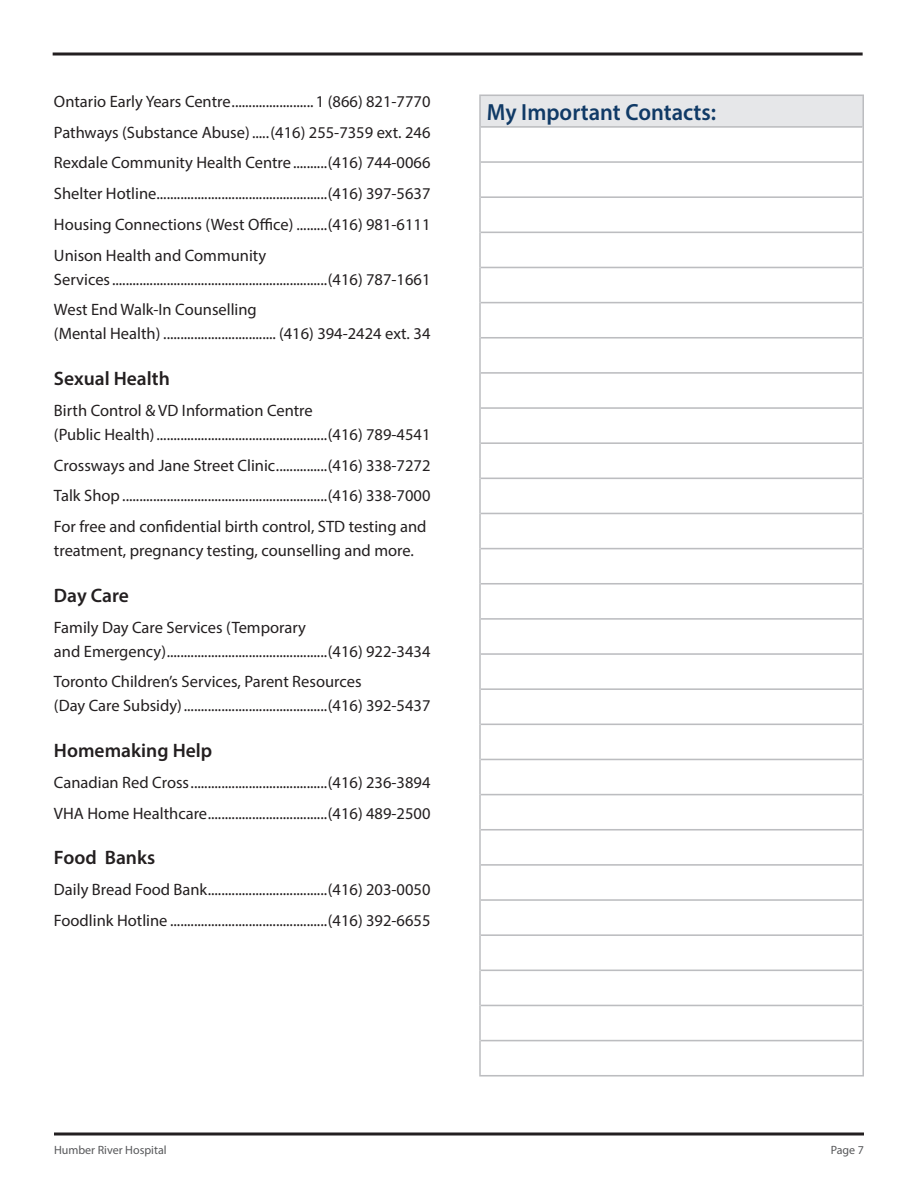
<style>
.page{position:relative;width:918px;height:1188px;background:#fff}
.page>*{position:absolute;margin:0;border:0;box-sizing:border-box;transform-origin:0 0}
.Subheading{font:600 23.4px "Myriad Pro";color:#103a66;scale:.96 1}
.t1{font:600 19.5px "Myriad Pro";color:#231f20}
.t2{font:16.5px/24px "Myriad Pro";color:#231f20}
.t3{font:12px "Myriad Pro";color:#57585a}
</style>
<div class="page">
<svg style="left:53px;top:52px;width:810px;height:4px;background:#595657"></svg>
<svg style="left:54px;top:1132px;width:810px;height:4px;background:#595657"></svg>
<div style="left:480px;top:95px;width:383px;height:32px;background:#e6e7e9"></div>
<hr style="left:479px;top:95px;width:385px;height:1px;background:#bcbdc0">
<hr style="left:481px;top:126px;width:381px;height:2px;background:#bcbdc0">
<hr style="left:481px;top:161px;width:381px;height:2px;background:#bcbdc0">
<hr style="left:481px;top:196px;width:381px;height:2px;background:#bcbdc0">
<hr style="left:481px;top:232px;width:381px;height:1px;background:#bcbdc0">
<hr style="left:481px;top:267px;width:381px;height:1px;background:#bcbdc0">
<hr style="left:481px;top:302px;width:381px;height:1px;background:#bcbdc0">
<hr style="left:481px;top:337px;width:381px;height:2px;background:#bcbdc0">
<hr style="left:481px;top:372px;width:381px;height:2px;background:#bcbdc0">
<hr style="left:481px;top:407px;width:381px;height:2px;background:#bcbdc0">
<hr style="left:481px;top:442px;width:381px;height:2px;background:#bcbdc0">
<hr style="left:481px;top:478px;width:381px;height:1px;background:#bcbdc0">
<hr style="left:481px;top:513px;width:381px;height:1px;background:#bcbdc0">
<hr style="left:481px;top:548px;width:381px;height:1px;background:#bcbdc0">
<hr style="left:481px;top:583px;width:381px;height:2px;background:#bcbdc0">
<hr style="left:481px;top:618px;width:381px;height:2px;background:#bcbdc0">
<hr style="left:481px;top:653px;width:381px;height:2px;background:#bcbdc0">
<hr style="left:481px;top:688px;width:381px;height:2px;background:#bcbdc0">
<hr style="left:481px;top:724px;width:381px;height:1px;background:#bcbdc0">
<hr style="left:481px;top:759px;width:381px;height:1px;background:#bcbdc0">
<hr style="left:481px;top:794px;width:381px;height:1px;background:#bcbdc0">
<hr style="left:481px;top:829px;width:381px;height:2px;background:#bcbdc0">
<hr style="left:481px;top:864px;width:381px;height:2px;background:#bcbdc0">
<hr style="left:481px;top:899px;width:381px;height:2px;background:#bcbdc0">
<hr style="left:481px;top:934px;width:381px;height:2px;background:#bcbdc0">
<hr style="left:481px;top:970px;width:381px;height:1px;background:#bcbdc0">
<hr style="left:481px;top:1005px;width:381px;height:1px;background:#bcbdc0">
<hr style="left:481px;top:1040px;width:381px;height:1px;background:#bcbdc0">
<hr style="left:479px;top:1075px;width:385px;height:2px;background:#bcbdc0">
<hr style="left:479px;top:96px;width:2px;height:31px;background:#bcbdc0">
<hr style="left:862px;top:96px;width:2px;height:31px;background:#bcbdc0">
<hr style="left:479px;top:127px;width:2px;height:35px;background:#bcbdc0">
<hr style="left:862px;top:127px;width:2px;height:35px;background:#bcbdc0">
<hr style="left:479px;top:162px;width:2px;height:35px;background:#bcbdc0">
<hr style="left:862px;top:162px;width:2px;height:35px;background:#bcbdc0">
<hr style="left:479px;top:197px;width:2px;height:35px;background:#bcbdc0">
<hr style="left:862px;top:197px;width:2px;height:35px;background:#bcbdc0">
<hr style="left:479px;top:232px;width:2px;height:35px;background:#bcbdc0">
<hr style="left:862px;top:232px;width:2px;height:35px;background:#bcbdc0">
<hr style="left:479px;top:267px;width:2px;height:36px;background:#bcbdc0">
<hr style="left:862px;top:267px;width:2px;height:36px;background:#bcbdc0">
<hr style="left:479px;top:303px;width:2px;height:35px;background:#bcbdc0">
<hr style="left:862px;top:303px;width:2px;height:35px;background:#bcbdc0">
<hr style="left:479px;top:338px;width:2px;height:35px;background:#bcbdc0">
<hr style="left:862px;top:338px;width:2px;height:35px;background:#bcbdc0">
<hr style="left:479px;top:373px;width:2px;height:35px;background:#bcbdc0">
<hr style="left:862px;top:373px;width:2px;height:35px;background:#bcbdc0">
<hr style="left:479px;top:408px;width:2px;height:35px;background:#bcbdc0">
<hr style="left:862px;top:408px;width:2px;height:35px;background:#bcbdc0">
<hr style="left:479px;top:443px;width:2px;height:35px;background:#bcbdc0">
<hr style="left:862px;top:443px;width:2px;height:35px;background:#bcbdc0">
<hr style="left:479px;top:478px;width:2px;height:35px;background:#bcbdc0">
<hr style="left:862px;top:478px;width:2px;height:35px;background:#bcbdc0">
<hr style="left:479px;top:513px;width:2px;height:36px;background:#bcbdc0">
<hr style="left:862px;top:513px;width:2px;height:36px;background:#bcbdc0">
<hr style="left:479px;top:549px;width:2px;height:35px;background:#bcbdc0">
<hr style="left:862px;top:549px;width:2px;height:35px;background:#bcbdc0">
<hr style="left:479px;top:584px;width:2px;height:35px;background:#bcbdc0">
<hr style="left:862px;top:584px;width:2px;height:35px;background:#bcbdc0">
<hr style="left:479px;top:619px;width:2px;height:35px;background:#bcbdc0">
<hr style="left:862px;top:619px;width:2px;height:35px;background:#bcbdc0">
<hr style="left:479px;top:654px;width:2px;height:35px;background:#bcbdc0">
<hr style="left:862px;top:654px;width:2px;height:35px;background:#bcbdc0">
<hr style="left:479px;top:689px;width:2px;height:35px;background:#bcbdc0">
<hr style="left:862px;top:689px;width:2px;height:35px;background:#bcbdc0">
<hr style="left:479px;top:724px;width:2px;height:35px;background:#bcbdc0">
<hr style="left:862px;top:724px;width:2px;height:35px;background:#bcbdc0">
<hr style="left:479px;top:759px;width:2px;height:36px;background:#bcbdc0">
<hr style="left:862px;top:759px;width:2px;height:36px;background:#bcbdc0">
<hr style="left:479px;top:795px;width:2px;height:35px;background:#bcbdc0">
<hr style="left:862px;top:795px;width:2px;height:35px;background:#bcbdc0">
<hr style="left:479px;top:830px;width:2px;height:35px;background:#bcbdc0">
<hr style="left:862px;top:830px;width:2px;height:35px;background:#bcbdc0">
<hr style="left:479px;top:865px;width:2px;height:35px;background:#bcbdc0">
<hr style="left:862px;top:865px;width:2px;height:35px;background:#bcbdc0">
<hr style="left:479px;top:900px;width:2px;height:35px;background:#bcbdc0">
<hr style="left:862px;top:900px;width:2px;height:35px;background:#bcbdc0">
<hr style="left:479px;top:935px;width:2px;height:35px;background:#bcbdc0">
<hr style="left:862px;top:935px;width:2px;height:35px;background:#bcbdc0">
<hr style="left:479px;top:970px;width:2px;height:35px;background:#bcbdc0">
<hr style="left:862px;top:970px;width:2px;height:35px;background:#bcbdc0">
<hr style="left:479px;top:1005px;width:2px;height:36px;background:#bcbdc0">
<hr style="left:862px;top:1005px;width:2px;height:36px;background:#bcbdc0">
<hr style="left:479px;top:1041px;width:2px;height:34px;background:#bcbdc0">
<hr style="left:862px;top:1041px;width:2px;height:34px;background:#bcbdc0">
<p class="t2" style="left:54px;top:89px;width:378px">Ontario Early Years Centre........................ 1 (866) 821-7770</p>
<p class="t2" style="left:54px;top:120px;width:378px">Pathways (Substance Abuse) .....(416) 255-7359 ext. 246</p>
<p class="t2" style="left:54px;top:151px;width:378px">Rexdale Community Health Centre..........(416) 744-0066</p>
<p class="t2" style="left:54px;top:181px;width:378px">Shelter Hotline..................................................(416) 397-5637</p>
<p class="t2" style="left:54px;top:212px;width:378px">Housing Connections (West Office) .........(416) 981-6111</p>
<p class="t2" style="left:54px;top:243px;width:378px">Unison Health and Community<br>Services...............................................................(416) 787-1661</p>
<p class="t2" style="left:54px;top:298px;width:378px">West End Walk-In Counselling<br>(Mental Health) ................................. (416) 394-2424 ext. 34</p>
<p class="t1" style="left:54px;top:366px;width:117px">Sexual Health</p>
<p class="t2" style="left:54px;top:398px;width:378px">Birth Control &amp; VD Information Centre<br>(Public Health)..................................................(416) 789-4541</p>
<p class="t2" style="left:54px;top:453px;width:378px">Crossways and Jane Street Clinic...............(416) 338-7272</p>
<p class="t2" style="left:54px;top:484px;width:378px">Talk Shop............................................................(416) 338-7000</p>
<p class="t2" style="left:54px;top:514px;width:374px">For free and confidential birth control, STD testing and treatment, pregnancy testing, counselling and more.</p>
<p class="t1" style="left:54px;top:583px;width:76px">Day Care</p>
<p class="t2" style="left:54px;top:615px;width:378px">Family Day Care Services (Temporary<br>and Emergency)...............................................(416) 922-3434</p>
<p class="t2" style="left:54px;top:670px;width:378px">Toronto Children’s Services, Parent Resources<br>(Day Care Subsidy)..........................................(416) 392-5437</p>
<p class="t1" style="left:54px;top:738px;width:160px">Homemaking Help</p>
<p class="t2" style="left:54px;top:770px;width:378px">Canadian Red Cross........................................(416) 236-3894</p>
<p class="t2" style="left:54px;top:801px;width:378px">VHA Home Healthcare...................................(416) 489-2500</p>
<p class="t1" style="left:54px;top:845px;width:103px">Food Banks</p>
<p class="t2" style="left:54px;top:877px;width:378px">Daily Bread Food Bank...................................(416) 203-0050</p>
<p class="t2" style="left:54px;top:908px;width:378px">Foodlink Hotline ..............................................(416) 392-6655</p>
<p class="Subheading" style="left:487px;top:97px;width:240px">My Important Contacts:</p>
<p class="t3" style="left:54px;top:1143px;width:114px">Humber River Hospital</p>
<p class="t3" style="left:831px;top:1143px;width:35px">Page 7</p>
</div>
